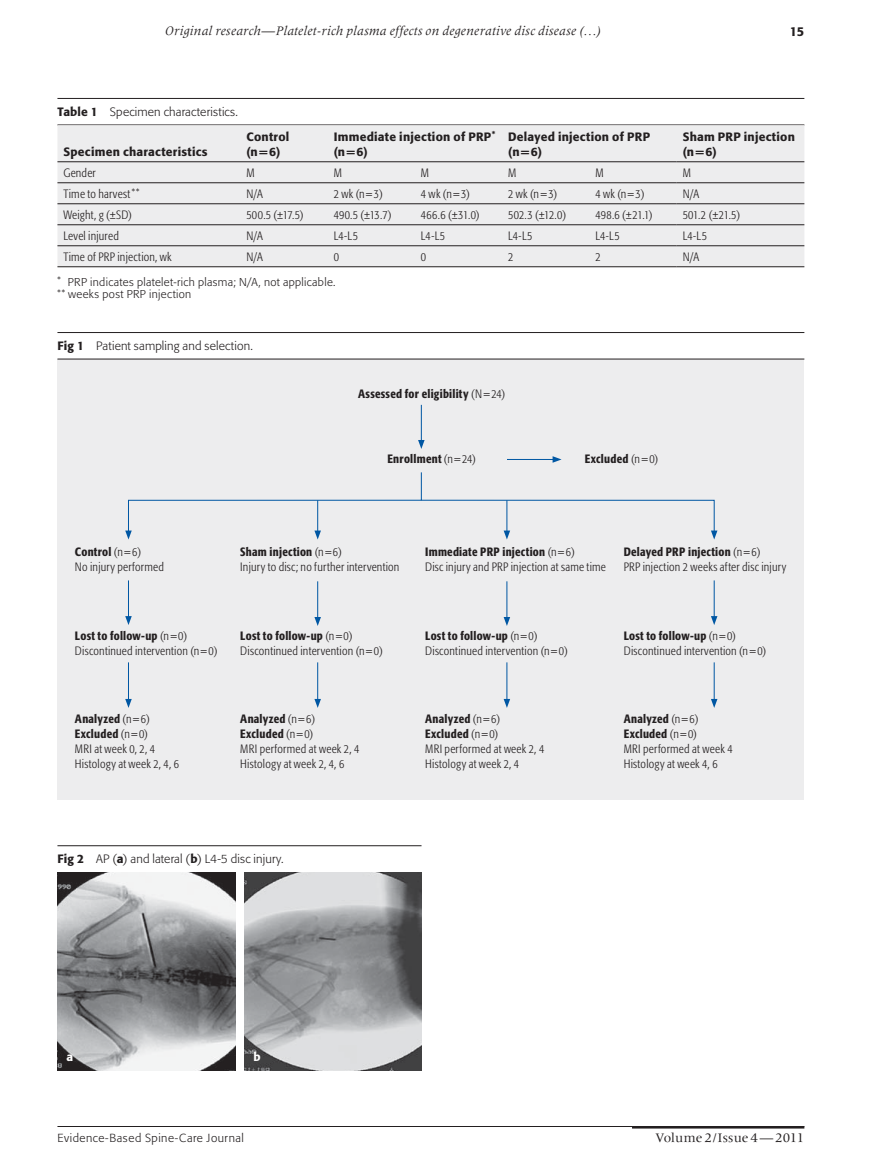
<style>
.page{position:relative;width:881px;height:1174px;background:#fff}
.page>*{position:absolute;margin:0;border:0;box-sizing:border-box;transform-origin:0 0}
.t1{font:italic 13.5px "Meridien LT Std";letter-spacing:.015em;color:#231f20}
.t2{font:13.5px "Meridien LT Std";letter-spacing:.005em;color:#231f20}
.t3{font:500 12.75px "Formata BQ";color:#231f20}
.t4{font:300 condensed 12px/15px "Formata BQ";letter-spacing:.02em;color:#231f20}
.t5{font:500 12px/15px "Formata BQ";letter-spacing:.02em;color:#231f20}
.t6{font:300 12px "Formata BQ";letter-spacing:.01em;color:#231f20}
.t7{font:500 condensed 12px "Formata BQ";letter-spacing:.02em;color:#231f20}
.t8{font:500 12px "Formata BQ";color:#fff}
.t9{font:300 11.7px "Formata BQ";letter-spacing:.04em;color:#231f20}
.t10{font:300 11.25px/12.8px "Formata BQ";letter-spacing:.025em;color:#231f20}
.s1{font-weight:500}
.s2{font-weight:300}
</style>
<div class="page">
<hr style="left:57px;top:1126px;width:747px;height:1px;background:#231f20">
<hr style="left:631px;top:1126px;width:173px;height:2px;background:#231f20">
<div style="left:57px;top:360px;width:747px;height:440px;background:#ededee"></div>
<hr style="left:57px;top:98px;width:747px;height:1px;background:#231f20">
<div style="left:57px;top:125px;width:747px;height:141px;background:#ededee"></div>
<hr style="left:57px;top:182px;width:619px;height:1px;background:#231f20">
<hr style="left:676px;top:182px;width:128px;height:1px;background:#231f20">
<hr style="left:57px;top:203px;width:619px;height:1px;background:#231f20">
<hr style="left:676px;top:203px;width:128px;height:1px;background:#231f20">
<hr style="left:57px;top:224px;width:619px;height:1px;background:#231f20">
<hr style="left:676px;top:224px;width:128px;height:1px;background:#231f20">
<hr style="left:57px;top:245px;width:619px;height:1px;background:#231f20">
<hr style="left:676px;top:245px;width:128px;height:1px;background:#231f20">
<hr style="left:57px;top:266px;width:619px;height:1px;background:#231f20">
<hr style="left:676px;top:266px;width:128px;height:1px;background:#231f20">
<hr style="left:57px;top:161px;width:619px;height:1px;background:#231f20">
<hr style="left:676px;top:161px;width:128px;height:1px;background:#231f20">
<hr style="left:57px;top:332px;width:747px;height:1px;background:#231f20">
<hr style="left:57px;top:359px;width:747px;height:1px;background:#231f20">
<hr style="left:421px;top:405px;width:1px;height:37px;background:#0057a3">
<svg style="left:418px;top:440px;width:6px;height:9px"></svg>
<hr style="left:507px;top:459px;width:47px;height:1px;background:#0057a3">
<svg style="left:552px;top:456px;width:9px;height:7px"></svg>
<svg style="left:125px;top:472px;width:592px;height:67px"></svg>
<hr style="left:128px;top:580px;width:1px;height:38px;background:#0057a3">
<svg style="left:125px;top:616px;width:7px;height:9px"></svg>
<hr style="left:713px;top:580px;width:1px;height:38px;background:#0057a3">
<svg style="left:711px;top:616px;width:6px;height:9px"></svg>
<hr style="left:128px;top:662px;width:1px;height:39px;background:#0057a3">
<svg style="left:125px;top:699px;width:7px;height:9px"></svg>
<hr style="left:713px;top:662px;width:1px;height:39px;background:#0057a3">
<svg style="left:711px;top:699px;width:6px;height:9px"></svg>
<hr style="left:317px;top:581px;width:1px;height:38px;background:#0057a3">
<svg style="left:314px;top:617px;width:7px;height:9px"></svg>
<hr style="left:506px;top:581px;width:1px;height:38px;background:#0057a3">
<svg style="left:503px;top:617px;width:7px;height:9px"></svg>
<hr style="left:317px;top:662px;width:1px;height:39px;background:#0057a3">
<svg style="left:314px;top:699px;width:7px;height:9px"></svg>
<hr style="left:506px;top:662px;width:1px;height:39px;background:#0057a3">
<svg style="left:503px;top:699px;width:7px;height:9px"></svg>
<hr style="left:57px;top:845px;width:364px;height:1px;background:#231f20">
<img style="left:57px;top:872px;width:178px;height:198px">
<img style="left:244px;top:872px;width:177px;height:198px">
<p class="t1" style="left:165px;top:26px;width:437px">Original research—Platelet-rich plasma effects on degenerative disc disease (…)</p>
<p class="t3" style="left:789px;top:25px;width:16px">15</p>
<p class="t6" style="left:57px;top:106px;width:182px"><span class="s1">Table 1</span> Specimen characteristics.</p>
<p class="t5" style="left:63px;top:145px;width:146px">Specimen characteristics</p>
<p class="t5" style="left:246px;top:130px;width:44px">Control (n = 6)</p>
<p class="t5" style="left:333px;top:130px;width:163px">Immediate injection of PRP<sup>* </sup>(n = 6)</p>
<p class="t5" style="left:508px;top:130px;width:143px">Delayed injection of PRP (n = 6)</p>
<p class="t5" style="left:682px;top:130px;width:114px">Sham PRP injection (n = 6)</p>
<p class="t4" style="left:63px;top:166px;width:34px">Gender</p>
<p class="t4" style="left:246px;top:166px;width:10px">M</p>
<p class="t4" style="left:333px;top:166px;width:10px">M</p>
<p class="t4" style="left:421px;top:166px;width:10px">M</p>
<p class="t4" style="left:508px;top:166px;width:10px">M</p>
<p class="t4" style="left:595px;top:166px;width:10px">M</p>
<p class="t4" style="left:682px;top:166px;width:10px">M</p>
<p class="t4" style="left:63px;top:187px;width:77px">Time to harvest <sup>*</sup> <sup>*</sup></p>
<p class="t4" style="left:246px;top:187px;width:18px">N/A</p>
<p class="t4" style="left:333px;top:187px;width:51px">2 wk (n = 3)</p>
<p class="t4" style="left:421px;top:187px;width:51px">4 wk (n = 3)</p>
<p class="t4" style="left:508px;top:187px;width:51px">2 wk (n = 3)</p>
<p class="t4" style="left:595px;top:187px;width:51px">4 wk (n = 3)</p>
<p class="t4" style="left:682px;top:187px;width:18px">N/A</p>
<p class="t4" style="left:63px;top:208px;width:70px">Weight, g (±SD)</p>
<p class="t4" style="left:246px;top:208px;width:59px">500.5 (±17.5)</p>
<p class="t4" style="left:333px;top:208px;width:59px">490.5 (±13.7)</p>
<p class="t4" style="left:421px;top:208px;width:60px">466.6 (±31.0)</p>
<p class="t4" style="left:508px;top:208px;width:59px">502.3 (±12.0)</p>
<p class="t4" style="left:595px;top:208px;width:59px">498.6 (±21.1)</p>
<p class="t4" style="left:682px;top:208px;width:59px">501.2 (±21.5)</p>
<p class="t4" style="left:63px;top:229px;width:57px">Level injured</p>
<p class="t4" style="left:246px;top:229px;width:18px">N/A</p>
<p class="t4" style="left:333px;top:229px;width:26px">L4-L5</p>
<p class="t4" style="left:421px;top:229px;width:26px">L4-L5</p>
<p class="t4" style="left:508px;top:229px;width:26px">L4-L5</p>
<p class="t4" style="left:595px;top:229px;width:26px">L4-L5</p>
<p class="t4" style="left:682px;top:229px;width:26px">L4-L5</p>
<p class="t4" style="left:63px;top:250px;width:110px">Time of PRP injection, wk</p>
<p class="t4" style="left:246px;top:250px;width:18px">N/A</p>
<p class="t4" style="left:333px;top:250px;width:7px">0</p>
<p class="t4" style="left:421px;top:250px;width:7px">0</p>
<p class="t4" style="left:508px;top:250px;width:7px">2</p>
<p class="t4" style="left:595px;top:250px;width:7px">2</p>
<p class="t4" style="left:682px;top:250px;width:18px">N/A</p>
<p class="t10" style="left:57px;top:276px;width:279px"><sup>*</sup> PRP indicates platelet-rich plasma; N/A, not applicable. <sup>*</sup> <sup>*</sup> weeks post PRP injection</p>
<p class="t6" style="left:57px;top:340px;width:197px"><span class="s1">Fig 1</span> Patient sampling and selection.</p>
<p class="t7" style="left:358px;top:389px;width:149px">Assessed for eligibility <span class="s2">(N = 24)</span></p>
<p class="t4" style="left:75px;top:545px;width:91px"><span class="s1">Control</span> (n = 6)<br>No injury performed</p>
<p class="t7" style="left:387px;top:453px;width:90px">Enrollment <span class="s2">(n = 24)</span></p>
<p class="t7" style="left:584px;top:453px;width:75px">Excluded <span class="s2">(n = 0)</span></p>
<p class="t4" style="left:240px;top:545px;width:161px"><span class="s1">Sham injection</span> (n = 6)<br>Injury to disc; no further intervention</p>
<p class="t4" style="left:425px;top:545px;width:182px"><span class="s1">Immediate PRP injection</span> (n = 6)<br>Disc injury and PRP injection at same time</p>
<p class="t4" style="left:623px;top:545px;width:164px"><span class="s1">Delayed PRP injection</span> (n = 6)<br>PRP injection 2 weeks after disc injury</p>
<p class="t4" style="left:75px;top:629px;width:144px"><span class="s1">Lost to follow-up</span> (n = 0)<br>Discontinued intervention (n = 0)</p>
<p class="t4" style="left:240px;top:629px;width:144px"><span class="s1">Lost to follow-up</span> (n = 0)<br>Discontinued intervention (n = 0)</p>
<p class="t4" style="left:425px;top:629px;width:144px"><span class="s1">Lost to follow-up</span> (n = 0)<br>Discontinued intervention (n = 0)</p>
<p class="t4" style="left:623px;top:629px;width:144px"><span class="s1">Lost to follow-up</span> (n = 0)<br>Discontinued intervention (n = 0)</p>
<p class="t4" style="left:75px;top:712px;width:105px"><span class="s1">Analyzed</span> (n = 6)<br><span class="s1">Excluded</span> (n = 0)<br>MRI at week 0, 2, 4<br>Histology at week 2, 4, 6</p>
<p class="t4" style="left:240px;top:712px;width:120px"><span class="s1">Analyzed</span> (n = 6)<br><span class="s1">Excluded</span> (n = 0)<br>MRI performed at week 2, 4<br>Histology at week 2, 4, 6</p>
<p class="t4" style="left:425px;top:712px;width:120px"><span class="s1">Analyzed</span> (n = 6)<br><span class="s1">Excluded</span> (n = 0)<br>MRI performed at week 2, 4<br>Histology at week 2, 4</p>
<p class="t4" style="left:623px;top:712px;width:110px"><span class="s1">Analyzed</span> (n = 6)<br><span class="s1">Excluded</span> (n = 0)<br>MRI performed at week 4<br>Histology at week 4, 6</p>
<p class="t6" style="left:57px;top:853px;width:227px"><span class="s1">Fig 2</span> AP (<span class="s1">a</span>) and lateral (<span class="s1">b</span>) L4-5 disc injury.</p>
<p class="t8" style="left:66px;top:1051px;width:8px">a</p>
<p class="t8" style="left:253px;top:1051px;width:9px">b</p>
<p class="t9" style="left:57px;top:1133px;width:188px">Evidence-Based Spine-Care Journal</p>
<p class="t2" style="left:655px;top:1132px;width:150px">Volume 2/Issue 4 — 2011</p>
</div>
